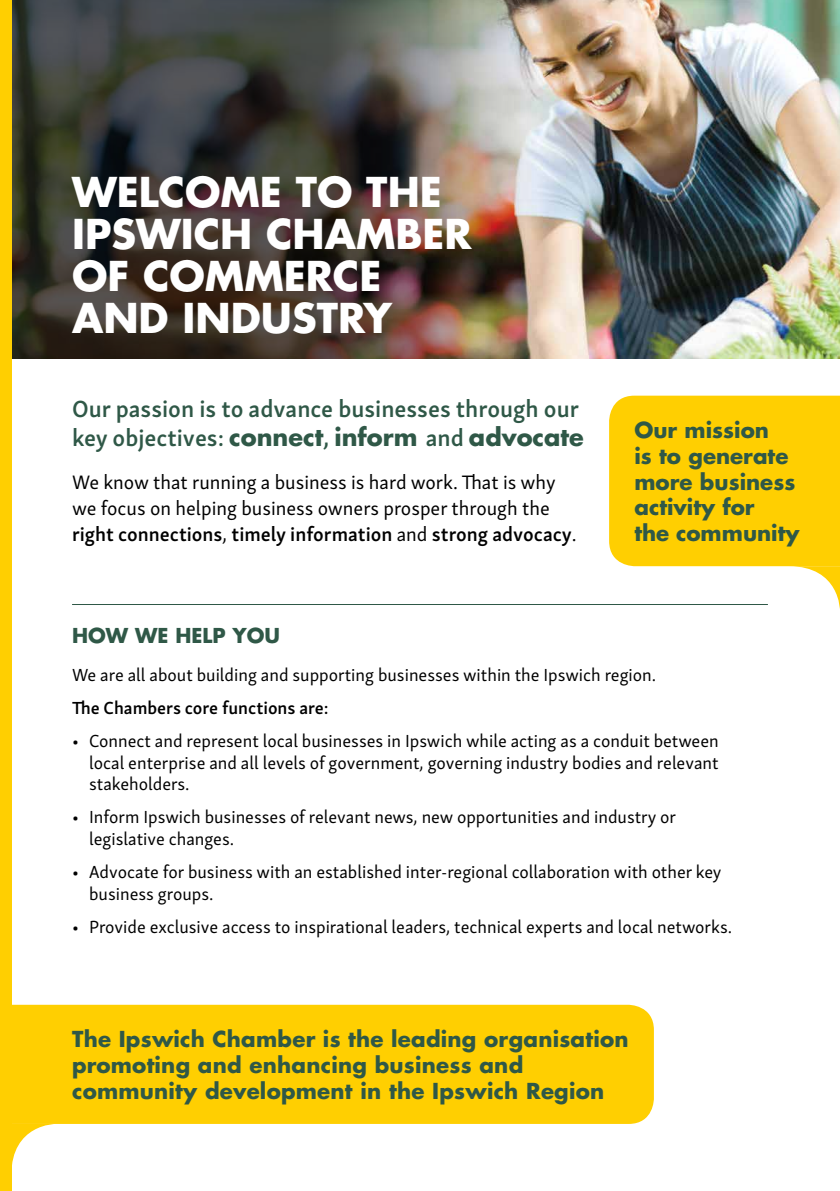
<style>
.page{position:relative;width:840px;height:1191px;background:#fff}
.page>*{position:absolute;margin:0;border:0;box-sizing:border-box;transform-origin:0 0}
.t1{font:700 40px/42px "Futura";color:#fff}
.t2{font:600 24px "Skolar Sans Latn";color:#2f5847}
.t3{font:700 24px "Futura";color:#2f5847}
.t4{font:700 21.4px/25.6px "Futura";letter-spacing:.01em;color:#2f5847}
.t5{font:20px/26px "Skolar Sans Latn";color:#000}
.t6{font:700 20px "Futura";color:#2f5847}
.t7{font:18px/21.6px "Skolar Sans Latn";color:#000}
.t8{font:600 18px "Skolar Sans Latn";color:#000}
.s1{font-family:"Skolar Sans Latn";font-weight:600}
.s2{font-weight:600}
</style>
<div class="page">
<img style="left:536px;top:0;width:303px;height:359px">
<img style="left:11px;top:0;width:525px;height:359px">
<div style="left:0;top:0;width:11px;height:1191px;background:#ffcf01"></div>
<hr style="left:72px;top:604px;width:695px;height:1px;background:#2f5847">
<svg style="left:609px;top:396px;width:230px;height:209px"></svg>
<div style="left:11px;top:1004px;width:642px;height:120px;background:#ffcf01"></div>
<svg style="left:11px;top:1124px;width:43px;height:51px"></svg>
<h1 class="t1" style="left:72px;top:170px;width:401px">WELCOME TO THE<br>IPSWICH CHAMBER<br>OF COMMERCE<br>AND INDUSTRY</h1>
<h2 class="t2" style="left:72px;top:390px;width:508px">Our passion is to advance businesses through our</h2>
<h2 class="t3" style="left:72px;top:420px;width:513px"><span class="s1">key objectives:</span> connect<span class="s1">,</span> inform <span class="s1">and</span> advocate</h2>
<p class="t5" style="left:72px;top:467px;width:506px">We know that running a business is hard work. That is why we focus on helping business owners prosper through the <span class="s2">right connections</span>, <span class="s2">timely information</span> and <span class="s2">strong advocacy</span>.</p>
<p class="t4" style="left:634px;top:417px;width:166px">Our mission<br>is to generate more business activity for<br>the community</p>
<p class="t6" style="left:72px;top:621px;width:209px">HOW WE HELP YOU</p>
<p class="t7" style="left:72px;top:663px;width:585px">We are all about building and supporting businesses within the Ipswich region.</p>
<p class="t8" style="left:72px;top:694px;width:258px">The Chambers core functions are:</p>
<p class="t7" style="left:89px;top:729px;width:631px;text-align:justify;text-indent:-17px">• Connect and represent local businesses in Ipswich while acting as a conduit between local enterprise and all levels of government, governing industry bodies and relevant stakeholders.</p>
<p class="t7" style="left:89px;top:805px;width:588px;text-indent:-17px">• Inform Ipswich businesses of relevant news, new opportunities and industry or legislative changes.</p>
<p class="t7" style="left:89px;top:859px;width:633px;text-indent:-17px">• Advocate for business with an established inter-regional collaboration with other key business groups.</p>
<p class="t7" style="left:72px;top:914px;width:661px">• Provide exclusive access to inspirational leaders, technical experts and local networks.</p>
<p class="t4" style="left:72px;top:1025px;width:557px">The Ipswich Chamber is the leading organisation promoting and enhancing business and community development in the Ipswich Region</p>
</div>
